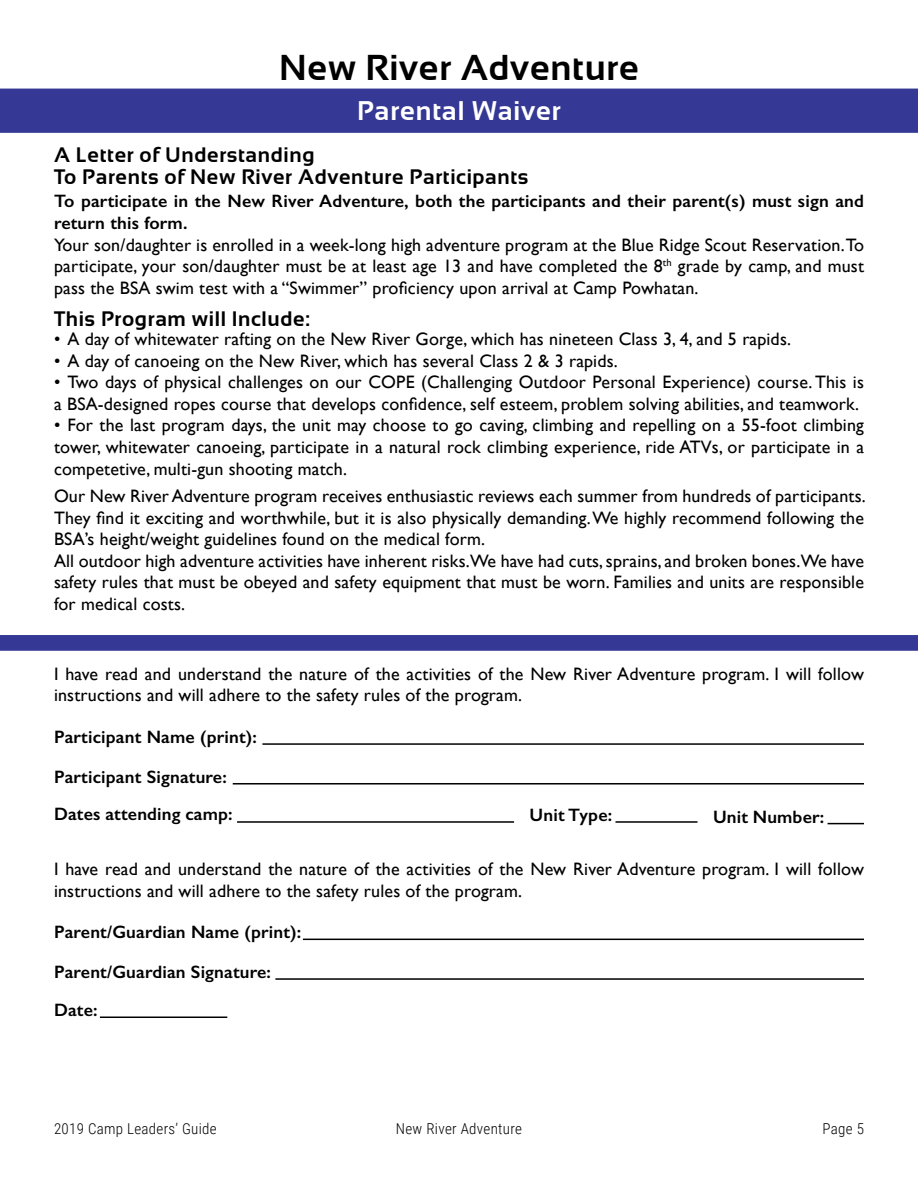
<style>
.page{position:relative;width:918px;height:1188px;background:#fff}
.page>*{position:absolute;margin:0;border:0;box-sizing:border-box;transform-origin:0 0}
.t1{font:700 36px "Sansation";letter-spacing:.02em;color:#000}
.t2{font:700 27px "Sansation";letter-spacing:.03em;color:#fff}
.t3{font:700 21px/22.2px "Sansation";letter-spacing:.03em;color:#000}
.t4{font:18px/21.6px "Gill Sans";letter-spacing:.01em;color:#000}
.t5{font:600 18px/21.6px "Gill Sans";letter-spacing:.01em;color:#000}
.t6{font:300 15px "Roboto Condensed";letter-spacing:.02em;color:#000}
</style>
<div class="page">
<div style="left:0;top:635px;width:918px;height:16px;background:#353894"></div>
<hr style="left:237px;top:821px;width:277px;height:2px;background:#000">
<hr style="left:100px;top:1017px;width:127px;height:1px;background:#000">
<hr style="left:262px;top:743px;width:602px;height:2px;background:#000">
<hr style="left:303px;top:939px;width:561px;height:1px;background:#000">
<hr style="left:233px;top:783px;width:631px;height:2px;background:#000">
<hr style="left:275px;top:978px;width:589px;height:2px;background:#000">
<hr style="left:828px;top:823px;width:36px;height:1px;background:#000">
<hr style="left:615px;top:821px;width:83px;height:2px;background:#000">
<div style="left:0;top:89px;width:918px;height:44px;background:#353894"></div>
<h1 class="t1" style="left:279px;top:48px;width:361px">New River Adventure</h1>
<h2 class="t2" style="left:357px;top:96px;width:205px">Parental Waiver</h2>
<p class="t3" style="left:54px;top:144px;width:476px">A Letter of Understanding<br>To Parents of New River Adventure Participants</p>
<p class="t5" style="left:54px;top:190px;width:812px">To participate in the New River Adventure, both the participants and their parent(s) must sign and return this form.</p>
<p class="t4" style="left:54px;top:234px;width:812px;text-align:justify">Your son/daughter is enrolled in a week-long high adventure program at the Blue Ridge Scout Reservation.To participate, your son/daughter must be at least age 13 and have completed the 8<sup>th</sup> grade by camp, and must pass the BSA swim test with a “Swimmer” proficiency upon arrival at Camp Powhatan.</p>
<p class="t4" style="left:54px;top:328px;width:739px">• A day of whitewater rafting on the New River Gorge, which has nineteen Class 3, 4, and 5 rapids.</p>
<p class="t4" style="left:54px;top:350px;width:565px">• A day of canoeing on the New River, which has several Class 2 &amp; 3 rapids.</p>
<p class="t4" style="left:54px;top:371px;width:812px">• Two days of physical challenges on our COPE (Challenging Outdoor Personal Experience) course. This is a BSA-designed ropes course that develops confidence, self esteem, problem solving abilities, and teamwork.</p>
<p class="t4" style="left:54px;top:414px;width:812px;text-align:justify">• For the last program days, the unit may choose to go caving, climbing and repelling on a 55-foot climbing tower, whitewater canoeing, participate in a natural rock climbing experience, ride ATVs, or participate in a competetive, multi-gun shooting match.</p>
<p class="t4" style="left:54px;top:485px;width:813px">Our New River Adventure program receives enthusiastic reviews each summer from hundreds of participants.<br>They find it exciting and worthwhile, but it is also physically demanding. We highly recommend following the BSA’s height/weight guidelines found on the medical form.<br>All outdoor high adventure activities have inherent risks.We have had cuts, sprains, and broken bones.We have safety rules that must be obeyed and safety equipment that must be worn. Families and units are responsible for medical costs.</p>
<p class="t3" style="left:54px;top:308px;width:258px">This Program will Include:</p>
<p class="t4" style="left:54px;top:663px;width:812px">I have read and understand the nature of the activities of the New River Adventure program. I will follow instructions and will adhere to the safety rules of the program.</p>
<p class="t5" style="left:54px;top:726px;width:205px">Participant Name (print):</p>
<p class="t5" style="left:54px;top:766px;width:174px">Participant Signature:</p>
<p class="t5" style="left:54px;top:803px;width:180px">Dates attending camp:</p>
<p class="t5" style="left:530px;top:804px;width:84px">Unit Type:</p>
<p class="t5" style="left:713px;top:806px;width:113px">Unit Number:</p>
<p class="t4" style="left:54px;top:858px;width:812px">I have read and understand the nature of the activities of the New River Adventure program. I will follow instructions and will adhere to the safety rules of the program.</p>
<p class="t5" style="left:54px;top:921px;width:249px">Parent/Guardian Name (print):</p>
<p class="t5" style="left:54px;top:961px;width:219px">Parent/Guardian Signature:</p>
<p class="t5" style="left:54px;top:998px;width:45px">Date:</p>
<p class="t6" style="left:54px;top:1118px;width:164px">2019 Camp Leaders’ Guide</p>
<p class="t6" style="left:396px;top:1118px;width:128px">New River Adventure</p>
<p class="t6" style="left:823px;top:1118px;width:43px">Page 5</p>
</div>
